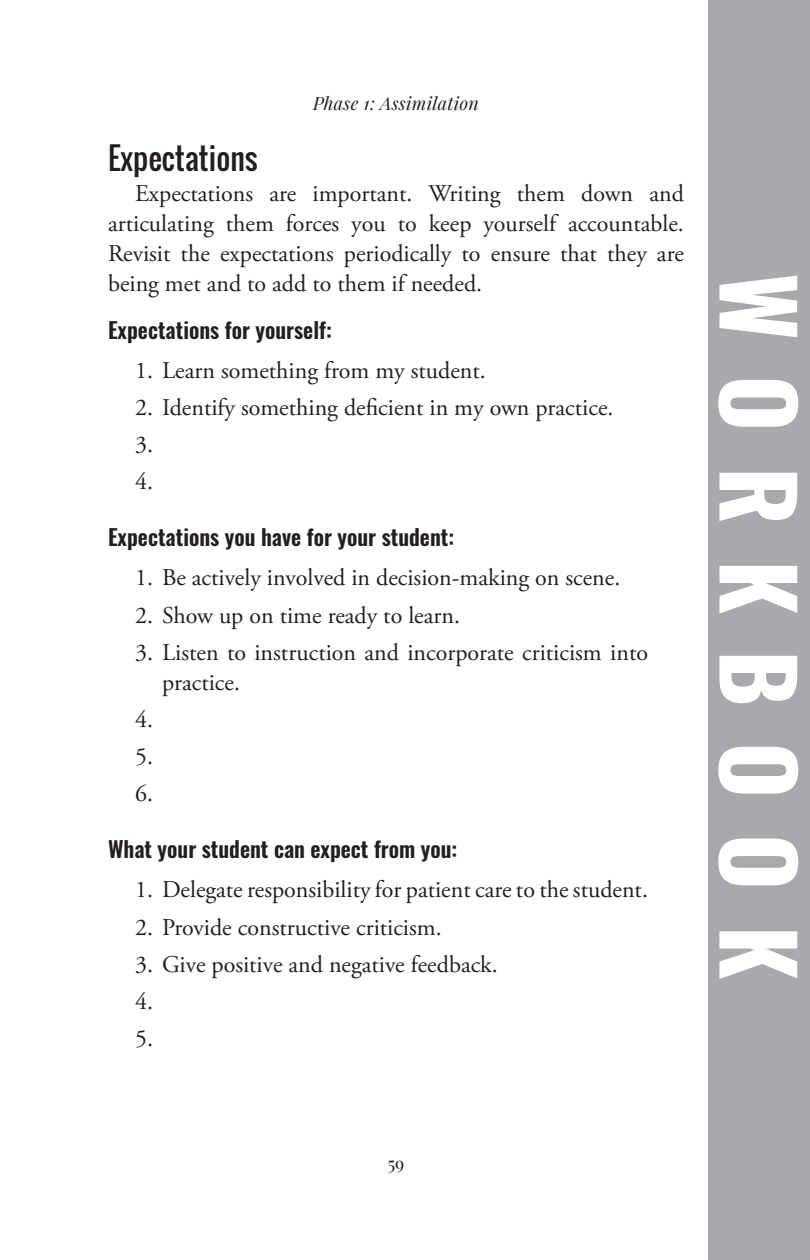
<style>
.page{position:relative;width:810px;height:1260px;background:#fff}
.page>*{position:absolute;margin:0;border:0;box-sizing:border-box;transform-origin:0 0}
.t1{font:700 96px "Oswald";letter-spacing:.37em;color:#fff}
.t2{font:30px "Oswald";color:#231f20}
.t3{font:24px/37.2px "Adobe Garamond Pro";color:#231f20}
.t4{font:600 22px "Oswald";color:#231f20}
.t5{font:italic 18px "Playfair Display";letter-spacing:.015em;color:#231f20}
.t6{font:18px "Playfair Display";color:#231f20}
</style>
<div class="page">
<div style="left:708px;top:0;width:102px;height:1260px;background:#a8a9ad"></div>
<p class="t5" style="left:313px;top:91px;width:167px">Phase 1: Assimilation</p>
<p class="t2" style="left:108px;top:135px;width:151px">Expectations</p>
<p class="t3" style="left:108px;top:179px;width:577px;line-height:30px;text-align:justify;text-indent:27px">Expectations are important. Writing them down and articulating them forces you to keep yourself accountable.<br>Revisit the expectations periodically to ensure that they are being met and to add to them if needed.</p>
<p class="t4" style="left:108px;top:318px;width:225px">Expectations for yourself:</p>
<p class="t3" style="left:135px;top:352px;width:352px">1. Learn something from my student.</p>
<p class="t3" style="left:135px;top:390px;width:480px">2. Identify something deficient in my own practice.<br>3.<br>4.</p>
<p class="t4" style="left:108px;top:526px;width:348px">Expectations you have for your student:</p>
<p class="t3" style="left:135px;top:560px;width:487px">1. Be actively involved in decision-making on scene.</p>
<p class="t3" style="left:135px;top:597px;width:327px">2. Show up on time ready to learn.</p>
<p class="t3" style="left:162px;top:638px;width:488px;line-height:30px;text-indent:-27px">3. Listen to instruction and incorporate criticism into practice.</p>
<p class="t3" style="left:135px;top:702px;width:19px;text-align:justify">4.<br>5.<br>6.</p>
<p class="t4" style="left:108px;top:838px;width:351px">What your student can expect from you:</p>
<p class="t3" style="left:135px;top:872px;width:515px">1. Delegate responsibility for patient care to the student.</p>
<p class="t3" style="left:135px;top:909px;width:308px">2. Provide constructive criticism.</p>
<p class="t3" style="left:135px;top:946px;width:364px">3. Give positive and negative feedback.<br>4.<br>5.</p>
<h1 class="t1" style="left:809px;top:273px;width:709px;rotate:90deg">WORKBOOK</h1>
<p class="t6" style="left:388px;top:1152px;width:18px">59</p>
</div>
